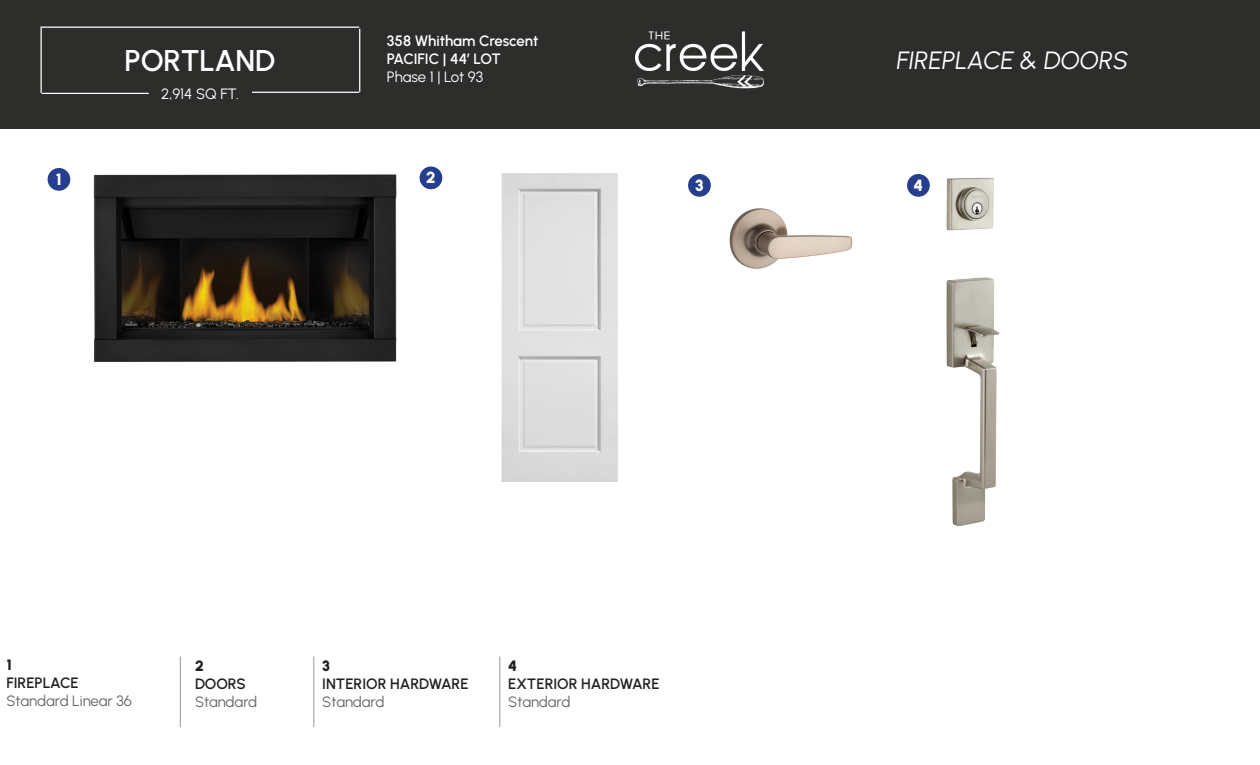
<style>
.page{position:relative;width:1260px;height:765px;background:#fff}
.page>*{position:absolute;margin:0;border:0;box-sizing:border-box;transform-origin:0 0}
.t1{font:600 30px "Urbanist";letter-spacing:-.005em;color:#fff}
.t2{font:italic 25px "Urbanist";color:#fff}
.t3{font:900 16.25px "Urbanist";color:#fff}
.t4{font:600 15px "Urbanist";color:#231f20}
.t5{font:15px "Urbanist";letter-spacing:-.005em;color:#67676a}
.t6{font:600 15px/18px "Urbanist";letter-spacing:-.005em;color:#fff}
.t7{font:15px "Urbanist";color:#fff}
.t8{font:900 15px "Urbanist";color:#231f20}
</style>
<div class="page">
<div style="left:0;top:0;width:1260px;height:129px;background:#2d2d2c"></div>
<img style="left:635px;top:31px;width:129px;height:58px">
<hr style="left:42px;top:93px;width:107px;height:1px;background:#fff">
<hr style="left:41px;top:28px;width:1px;height:65px;background:#fff">
<hr style="left:41px;top:27px;width:318px;height:1px;background:#fff">
<hr style="left:359px;top:29px;width:1px;height:63px;background:#fff">
<hr style="left:252px;top:92px;width:107px;height:1px;background:#fff">
<hr style="left:180px;top:657px;width:1px;height:70px;background:#2d272a">
<hr style="left:314px;top:657px;width:1px;height:70px;background:#2d272a">
<div style="left:48px;top:168px;width:22px;height:23px;background:#253f8e;border-radius:50%"></div>
<img style="left:93px;top:174px;width:304px;height:188px">
<div style="left:420px;top:166px;width:22px;height:23px;background:#253f8e;border-radius:50%"></div>
<div style="left:688px;top:174px;width:23px;height:23px;background:#253f8e;border-radius:50%"></div>
<img style="left:501px;top:174px;width:117px;height:308px">
<img style="left:729px;top:208px;width:124px;height:61px">
<div style="left:907px;top:174px;width:23px;height:23px;background:#253f8e;border-radius:50%"></div>
<img style="left:946px;top:178px;width:54px;height:348px">
<hr style="left:500px;top:657px;width:1px;height:70px;background:#2d272a">
<p class="t1" style="left:124px;top:41px;width:152px">PORTLAND</p>
<p class="t7" style="left:161px;top:84px;width:79px">2,914 SQ FT.</p>
<p class="t6" style="left:387px;top:31px;width:153px">358 Whitham Crescent<br>PACIFIC | 44’ LOT</p>
<p class="t7" style="left:387px;top:67px;width:98px">Phase 1 | Lot 93</p>
<p class="t3" style="left:56px;top:168px;width:7px">1</p>
<p class="t3" style="left:426px;top:166px;width:11px">2</p>
<p class="t2" style="left:897px;top:44px;width:233px">FIREPLACE &amp; DOORS</p>
<p class="t3" style="left:695px;top:174px;width:10px">3</p>
<p class="t3" style="left:914px;top:174px;width:11px">4</p>
<p class="t8" style="left:6px;top:654px;width:7px">1</p>
<p class="t4" style="left:6px;top:672px;width:74px">FIREPLACE</p>
<p class="t5" style="left:6px;top:691px;width:127px">Standard Linear 36</p>
<p class="t8" style="left:195px;top:655px;width:10px">2</p>
<p class="t4" style="left:195px;top:673px;width:52px">DOORS</p>
<p class="t5" style="left:195px;top:692px;width:64px">Standard</p>
<p class="t8" style="left:322px;top:655px;width:9px">3</p>
<p class="t4" style="left:322px;top:673px;width:148px">INTERIOR HARDWARE</p>
<p class="t5" style="left:322px;top:692px;width:64px">Standard</p>
<p class="t8" style="left:508px;top:655px;width:10px">4</p>
<p class="t4" style="left:508px;top:673px;width:153px">EXTERIOR HARDWARE</p>
<p class="t5" style="left:508px;top:692px;width:64px">Standard</p>
</div>
